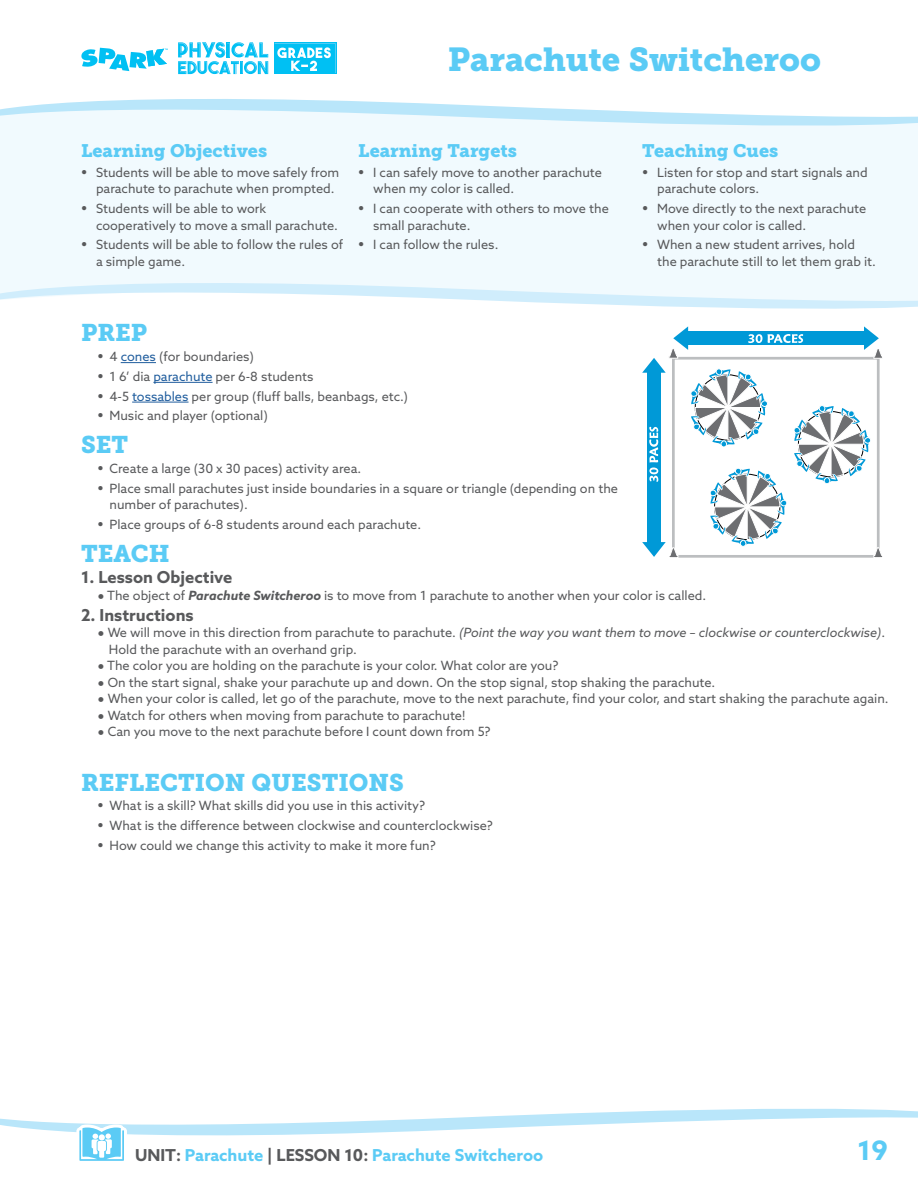
<style>
.page{position:relative;width:918px;height:1188px;background:#fff}
.page>*{position:absolute;margin:0;border:0;box-sizing:border-box;transform-origin:0 0}
.t1{font:33px "Museo Slab 900";color:#5bcbf5}
.t2{font:700 26.85px "Azo Sans";color:#5bcbf5}
.t3{font:24px "Museo Slab 900";color:#5bcbf5}
.t4{font:18px "Museo Slab 900";color:#5bcbf5}
.t5{font:700 16.5px "Azo Sans";color:#5bcbf5}
.t6{font:700 16.5px "Azo Sans";color:#58595b}
.t7{font:12.75px/16.5px "Azo Sans";color:#58595b}
.s1{font-weight:700;font-size:16.5px}
.s2{color:#215e9e}
.s3{font-weight:700;font-style:italic}
.s4{font-style:italic}
.s5{color:#58595b}
</style>
<div class="page">
<svg style="left:0;top:99px;width:918px;height:29px"></svg>
<div style="left:274px;top:42px;width:63px;height:32px;background:#00c0f3"></div>
<svg style="left:275px;top:43px;width:61px;height:30px"></svg>
<svg style="left:178px;top:42px;width:90px;height:32px"></svg>
<svg style="left:81px;top:48px;width:87px;height:23px"></svg>
<div style="left:0;top:128px;width:918px;height:143px;background:#f1fafe"></div>
<svg style="left:0;top:271px;width:918px;height:38px"></svg>
<hr style="left:121px;top:362px;width:35px;height:1px;background:#215e9e">
<hr style="left:153px;top:382px;width:60px;height:1px;background:#215e9e">
<hr style="left:132px;top:402px;width:57px;height:1px;background:#215e9e">
<svg style="left:642px;top:326px;width:241px;height:232px"></svg>
<svg style="left:0;top:1108px;width:918px;height:28px"></svg>
<h1 class="t1" style="left:448px;top:40px;width:375px">Parachute Switcheroo</h1>
<h3 class="t4" style="left:81px;top:140px;width:188px">Learning Objectives</h3>
<p class="t7" style="left:96px;top:164px;width:245px;text-indent:-15px"><span class="s1">•</span> Students will be able to move safely from parachute to parachute when prompted.</p>
<p class="t7" style="left:96px;top:200px;width:244px;text-indent:-15px"><span class="s1">•</span> Students will be able to work cooperatively to move a small parachute.</p>
<p class="t7" style="left:96px;top:236px;width:249px;text-indent:-15px"><span class="s1">•</span> Students will be able to follow the rules of a simple game.</p>
<h3 class="t4" style="left:358px;top:140px;width:160px">Learning Targets</h3>
<p class="t7" style="left:373px;top:164px;width:230px;text-indent:-15px"><span class="s1">•</span> I can safely move to another parachute when my color is called.</p>
<p class="t7" style="left:373px;top:200px;width:237px;text-indent:-15px"><span class="s1">•</span> I can cooperate with others to move the small parachute.</p>
<p class="t7" style="left:358px;top:236px;width:142px"><span class="s1">•</span> I can follow the rules.</p>
<h3 class="t4" style="left:642px;top:140px;width:138px">Teaching Cues</h3>
<p class="t7" style="left:657px;top:164px;width:212px;text-indent:-15px"><span class="s1">•</span> Listen for stop and start signals and parachute colors.</p>
<p class="t7" style="left:657px;top:200px;width:211px;text-indent:-15px"><span class="s1">•</span> Move directly to the next parachute when your color is called.</p>
<p class="t7" style="left:657px;top:236px;width:220px;text-indent:-15px"><span class="s1">•</span> When a new student arrives, hold the parachute still to let them grab it.</p>
<h3 class="t3" style="left:81px;top:319px;width:68px">PREP</h3>
<p class="t7" style="left:98px;top:348px;width:158px"><span class="s1">•</span> 4 <span class="s2">cones</span> (for boundaries)</p>
<p class="t7" style="left:98px;top:368px;width:218px"><span class="s1">•</span> 1 6’ dia <span class="s2">parachute</span> per 6-8 students</p>
<p class="t7" style="left:98px;top:388px;width:312px"><span class="s1">•</span> 4-5 <span class="s2">tossables</span> per group (fluff balls, beanbags, etc.)</p>
<p class="t7" style="left:98px;top:407px;width:172px"><span class="s1">•</span> Music and player (optional)</p>
<h3 class="t3" style="left:81px;top:431px;width:49px">SET</h3>
<p class="t7" style="left:98px;top:460px;width:265px"><span class="s1">•</span> Create a large (30 x 30 paces) activity area.</p>
<p class="t7" style="left:109px;top:480px;width:510px;text-indent:-12px"><span class="s1">•</span> Place small parachutes just inside boundaries in a square or triangle (depending on the number of parachutes).</p>
<p class="t7" style="left:98px;top:516px;width:325px"><span class="s1">•</span> Place groups of 6-8 students around each parachute.</p>
<h3 class="t3" style="left:81px;top:540px;width:90px">TEACH</h3>
<p class="t6" style="left:81px;top:566px;width:153px">1. Lesson Objective</p>
<p class="t7" style="left:107px;top:587px;width:601px">The object of <span class="s3">Parachute Switcheroo</span> is to move from 1 parachute to another when your color is called.</p>
<p class="t6" style="left:81px;top:604px;width:114px">2. Instructions</p>
<p class="t7" style="left:107px;top:624px;width:783px">We will move in this direction from parachute to parachute. <span class="s4">(Point the way you want them to move – clockwise or counterclockwise)</span>.<br>Hold the parachute with an overhand grip.<br>The color you are holding on the parachute is your color. What color are you?<br>On the start signal, shake your parachute up and down. On the stop signal, stop shaking the parachute.<br>When your color is called, let go of the parachute, move to the next parachute, find your color, and start shaking the parachute again.<br>Watch for others when moving from parachute to parachute!<br>Can you move to the next parachute before I count down from 5?</p>
<h3 class="t3" style="left:81px;top:768px;width:325px">REFLECTION QUESTIONS</h3>
<p class="t7" style="left:98px;top:797px;width:329px"><span class="s1">•</span> What is a skill? What skills did you use in this activity?</p>
<p class="t7" style="left:98px;top:817px;width:397px"><span class="s1">•</span> What is the difference between clockwise and counterclockwise?</p>
<p class="t7" style="left:98px;top:837px;width:340px"><span class="s1">•</span> How could we change this activity to make it more fun?</p>
<p class="t5" style="left:135px;top:1144px;width:410px"><span class="s5">UNIT:</span> Parachute <span class="s5">| LESSON 10:</span> Parachute Switcheroo</p>
<h2 class="t2" style="left:858px;top:1132px;width:32px">19</h2>
</div>
